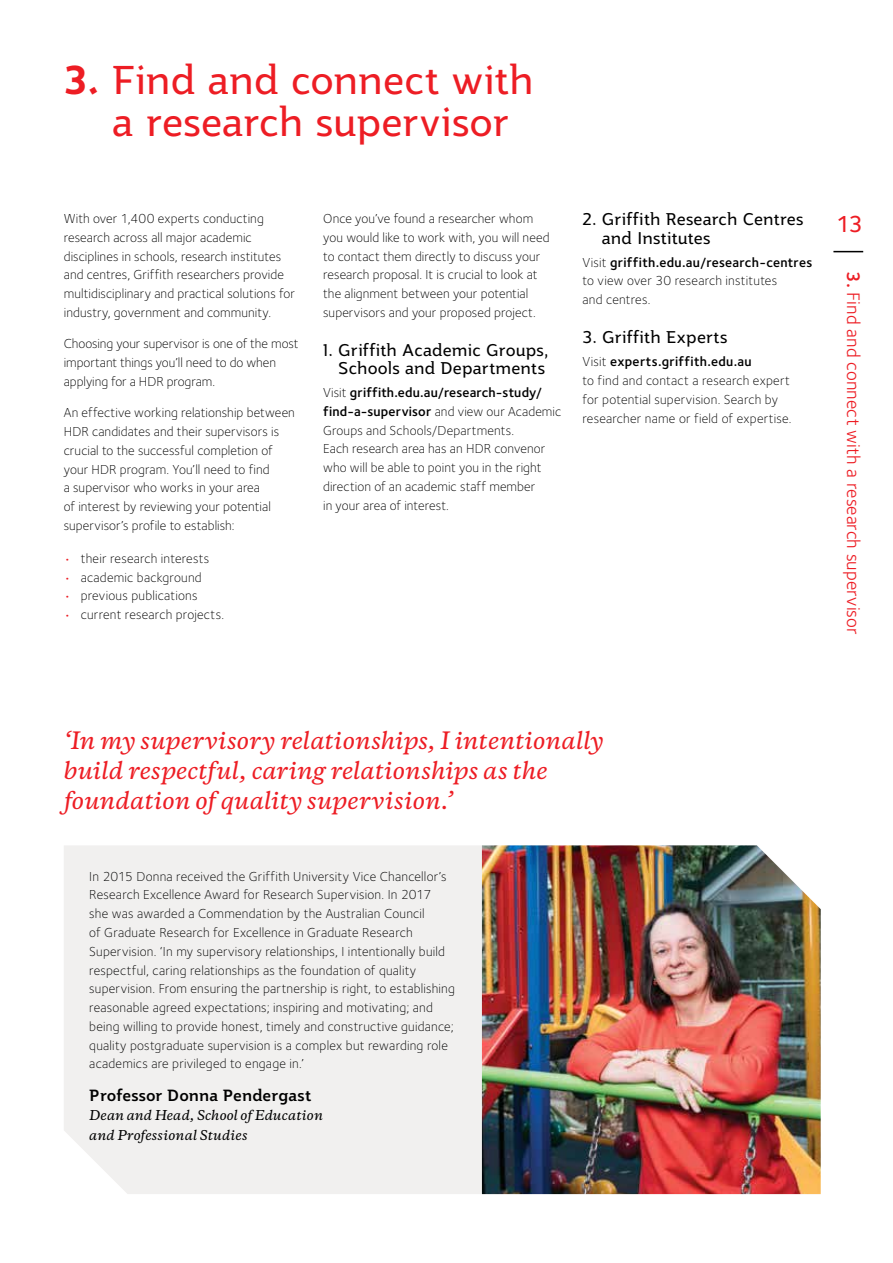
<style>
.page{position:relative;width:893px;height:1263px;background:#fff}
.page>*{position:absolute;margin:0;border:0;box-sizing:border-box;transform-origin:0 0}
.t1{font:39px/42px "Jotia";color:#ed1d24}
.t2{font:500 24px "Foundry Sterling";color:#ed1d24}
.t3{font:italic 500 22.5px/30px "Copernicus";color:#ed1d24}
.t4{font:18.75px "Foundry Sterling";letter-spacing:.005em;color:#ed1d24}
.t5{font:16.5px/18px "Jotia";letter-spacing:.01em;color:#000;text-align:right}
.t6{font:500 15.75px "Jotia";color:#000}
.t7{font:300 13.5px/18.8px "Foundry Sterling";letter-spacing:.01em;color:#000}
.t8{font:italic 500 12.75px/19.5px "Copernicus";letter-spacing:.01em;color:#000}
.s1{font-weight:700}
.s2{color:#ed1d24}
.s3{font-weight:600}
</style>
<div class="page">
<div style="left:64px;top:845px;width:418px;height:349px;background:#f1f0ef"></div>
<img style="left:482px;top:845px;width:339px;height:349px">
<hr style="left:833px;top:251px;width:30px;height:1px;background:#000">
<h1 class="t1" style="left:112px;top:59px;width:423px;text-indent:-48px"><span class="s1">3.</span> Find and connect with a research supervisor</h1>
<p class="t7" style="left:64px;top:209px;width:233px">With over 1,400 experts conducting research across all major academic disciplines in schools, research institutes and centres, Griffith researchers provide multidisciplinary and practical solutions for industry, government and community.</p>
<p class="t7" style="left:64px;top:334px;width:236px">Choosing your supervisor is one of the most important things you’ll need to do when applying for a HDR program.</p>
<p class="t7" style="left:64px;top:403px;width:233px">An effective working relationship between HDR candidates and their supervisors is crucial to the successful completion of your HDR program. You’ll need to find<br>a supervisor who works in your area<br>of interest by reviewing your potential supervisor’s profile to establish:</p>
<p class="t7" style="left:64px;top:549px;width:147px"><span class="s2">•</span> their research interests</p>
<p class="t7" style="left:64px;top:567px;width:139px"><span class="s2">•</span> academic background</p>
<p class="t7" style="left:64px;top:586px;width:135px"><span class="s2">•</span> previous publications</p>
<p class="t7" style="left:64px;top:605px;width:162px"><span class="s2">•</span> current research projects.</p>
<p class="t7" style="left:323px;top:209px;width:228px">Once you’ve found a researcher whom you would like to work with, you will need to contact them directly to discuss your research proposal. It is crucial to look at the alignment between your potential supervisors and your proposed project.</p>
<p class="t5" style="left:323px;top:341px;width:227px">1. Griffith Academic Groups,<br>Schools and Departments</p>
<p class="t7" style="left:323px;top:383px;width:240px">Visit <span class="s3">griffith.edu.au/research-study/ find-a-supervisor</span> and view our Academic Groups and Schools/Departments.<br>Each research area has an HDR convenor who will be able to point you in the right direction of an academic staff member<br>in your area of interest.</p>
<p class="t5" style="left:602px;top:211px;width:203px;text-align:left;text-indent:-19px">2. Griffith Research Centres and Institutes</p>
<p class="t7" style="left:583px;top:252px;width:231px">Visit <span class="s3">griffith.edu.au/research-centres </span>to view over 30 research institutes<br>and centres.</p>
<p class="t5" style="left:583px;top:328px;width:146px">3. Griffith Experts</p>
<p class="t7" style="left:583px;top:352px;width:210px">Visit <span class="s3">experts.griffith.edu.au<br></span>to find and contact a research expert for potential supervision. Search by researcher name or field of expertise.</p>
<h2 class="t2" style="left:836px;top:210px;width:28px">13</h2>
<h3 class="t4" style="left:864px;top:271px;width:365px;rotate:90deg"><span class="s3">3.</span> Find and connect with a research supervisor</h3>
<h3 class="t3" style="left:64px;top:725px;width:541px">‘In my supervisory relationships, I intentionally build respectful, caring relationships as the foundation of quality supervision.’</h3>
<p class="t7" style="left:89px;top:867px;width:367px">In 2015 Donna received the Griffith University Vice Chancellor’s Research Excellence Award for Research Supervision. In 2017<br>she was awarded a Commendation by the Australian Council<br>of Graduate Research for Excellence in Graduate Research Supervision. ‘In my supervisory relationships, I intentionally build respectful, caring relationships as the foundation of quality supervision. From ensuring the partnership is right, to establishing reasonable agreed expectations; inspiring and motivating; and being willing to provide honest, timely and constructive guidance; quality postgraduate supervision is a complex but rewarding role academics are privileged to engage in.’</p>
<p class="t6" style="left:89px;top:1084px;width:224px">Professor Donna Pendergast</p>
<p class="t8" style="left:89px;top:1105px;width:235px">Dean and Head, School of Education and Professional Studies</p>
</div>
